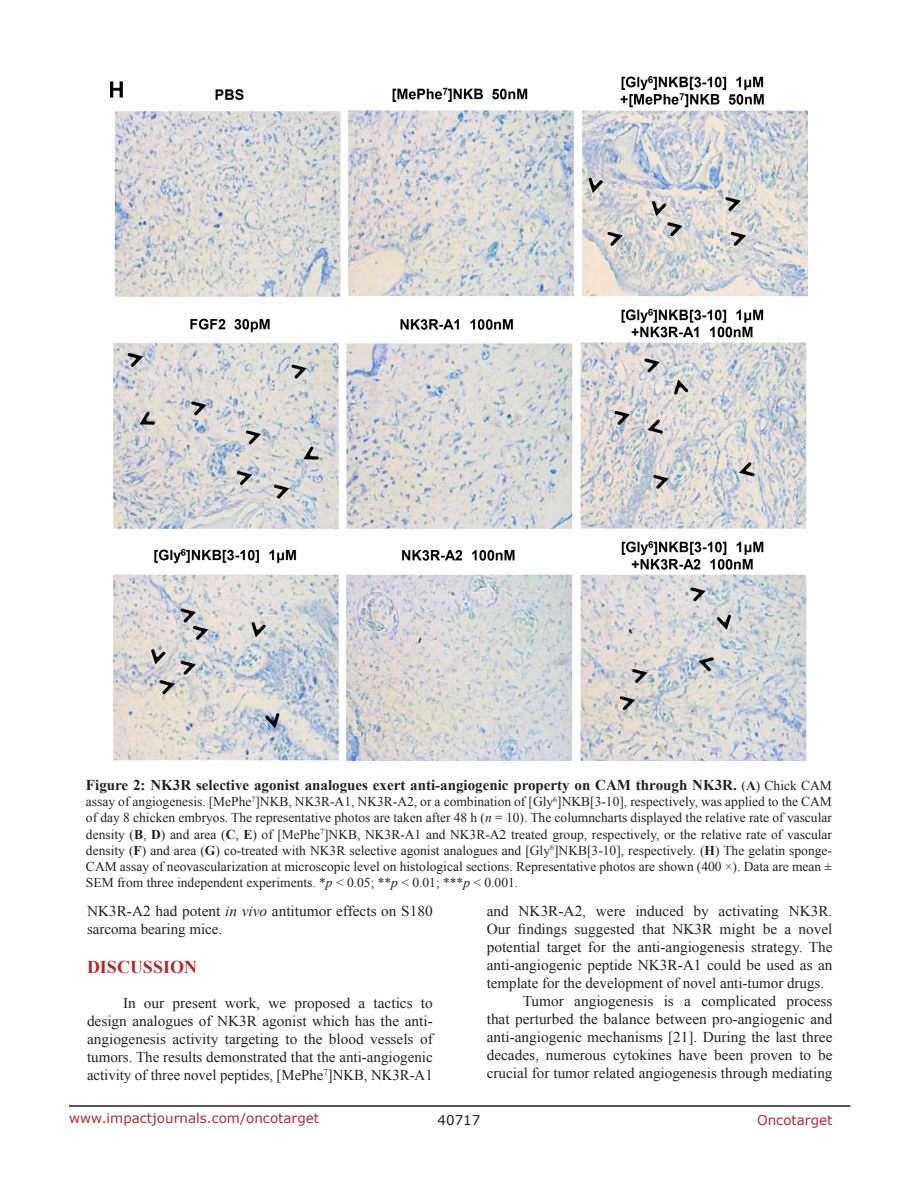
<style>
.page{position:relative;width:918px;height:1188px;background:#fff}
.page>*{position:absolute;margin:0;border:0;box-sizing:border-box;transform-origin:0 0}
.Heading{font:700 18px "Times New Roman";color:#ac2b31}
.BodyText{font:15px/18px "Times New Roman";color:#231f20;text-align:justify}
.FigureText{font:700 15px "Times New Roman";color:#231f20}
.FigureText-2{font:13.5px/16.2px "Times New Roman";color:#231f20;text-align:justify}
.t1{font:13.5px "Verdana";color:#ac2b31}
.t2{font:13.5px "Verdana";color:#231f20}
.s1{font-weight:400;font-size:13.5px}
.s2{font-size:13.5px}
.s3{font-style:italic}
.s4{font-weight:700}
</style>
<div class="page">
<hr style="left:69px;top:1105px;width:781px;height:2px;background:#231f20">
<img style="left:111px;top:76px;width:696px;height:685px">
<p class="FigureText" style="left:86px;top:775px;width:747px">Figure 2: NK3R selective agonist analogues exert anti-angiogenic property on CAM through NK3R. <span class="s1">(</span><span class="s2">A</span><span class="s1">) Chick CAM</span></p>
<p class="FigureText-2" style="left:86px;top:793px;width:748px">assay of angiogenesis. [MePhe<sup>7</sup>]NKB, NK3R-A1, NK3R-A2, or a combination of [Gly<sup>6</sup>]NKB[3-10], respectively, was applied to the CAM of day 8 chicken embryos. The representative photos are taken after 48 h (<span class="s3">n</span> = 10). The columncharts displayed the relative rate of vascular density (<span class="s4">B</span>, <span class="s4">D</span>) and area (<span class="s4">C</span>, <span class="s4">E</span>) of [MePhe<sup>7</sup>]NKB, NK3R-A1 and NK3R-A2 treated group, respectively, or the relative rate of vascular density (<span class="s4">F</span>) and area (<span class="s4">G</span>) co-treated with NK3R selective agonist analogues and [Gly<sup>6</sup>]NKB[3-10], respectively. (<span class="s4">H</span>) The gelatin sponge-CAM assay of neovascularization at microscopic level on histological sections. Representative photos are shown (400 ×). Data are mean ± SEM from three independent experiments. *<span class="s3">p</span> &lt; 0.05; **<span class="s3">p</span> &lt; 0.01; ***<span class="s3">p</span> &lt; 0.001.</p>
<p class="BodyText" style="left:87px;top:901px;width:347px">NK3R-A2 had potent <span class="s3">in vivo</span> antitumor effects on S180 sarcoma bearing mice.</p>
<p class="Heading" style="left:87px;top:955px;width:112px">DISCUSSION</p>
<p class="BodyText" style="left:87px;top:993px;width:347px;text-indent:36px">In our present work, we proposed a tactics to design analogues of NK3R agonist which has the anti&shy;angiogenesis activity targeting to the blood vessels of tumors. The results demonstrated that the anti-angiogenic activity of three novel peptides, [MePhe<sup>7</sup>]NKB, NK3R-A1</p>
<p class="BodyText" style="left:487px;top:901px;width:347px">and NK3R-A2, were induced by activating NK3R.<br>Our findings suggested that NK3R might be a novel potential target for the anti-angiogenesis strategy. The anti-angiogenic peptide NK3R-A1 could be used as an template for the development of novel anti-tumor drugs.</p>
<p class="BodyText" style="left:487px;top:991px;width:347px;text-indent:36px">Tumor angiogenesis is a complicated process that perturbed the balance between pro-angiogenic and anti-angiogenic mechanisms [21]. During the last three decades, numerous cytokines have been proven to be crucial for tumor related angiogenesis through mediating</p>
<p class="t1" style="left:69px;top:1109px;width:252px">www.impactjournals.com/oncotarget</p>
<p class="t2" style="left:438px;top:1111px;width:44px">40717</p>
<p class="t1" style="left:757px;top:1111px;width:77px">Oncotarget</p>
</div>
